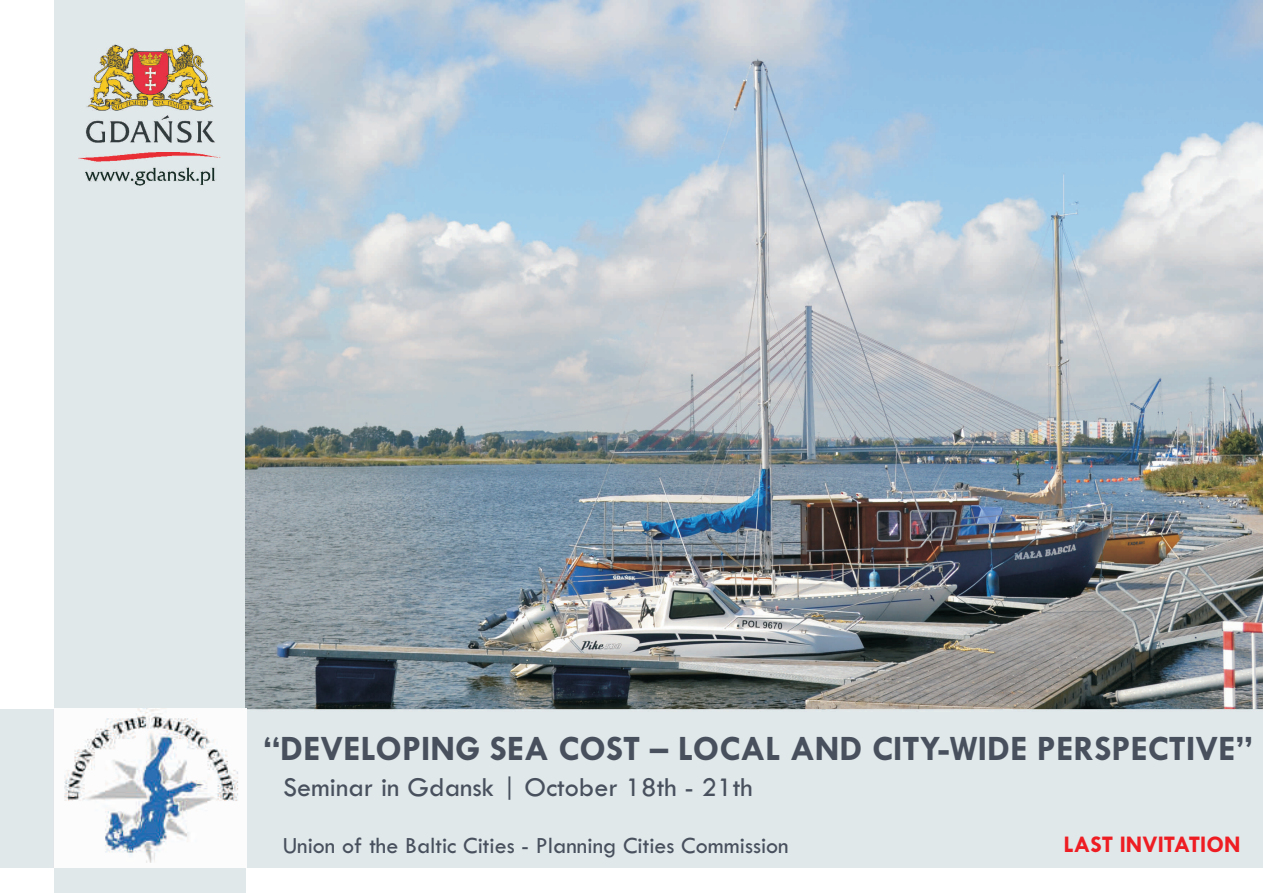
<style>
.page{position:relative;width:1263px;height:893px;background:#fff}
.page>*{position:absolute;margin:0;border:0;box-sizing:border-box;transform-origin:0 0}
.t1{font:700 36px "Tw Cen";color:#48505e}
.t2{font:28.2px "Tw Cen";color:#48505e}
.t3{font:24px "Tw Cen";color:#48505e}
.t4{font:700 24px "Tw Cen";color:#ee1d23}
</style>
<div class="page">
<img style="left:245px;top:1px;width:1017px;height:708px">
<img style="left:64px;top:708px;width:182px;height:155px">
<img style="left:84px;top:42px;width:135px;height:104px">
<img style="left:78px;top:152px;width:143px;height:33px">
<p class="t1" style="left:263px;top:735px;width:991px">“DEVELOPING SEA COST – LOCAL AND CITY-WIDE PERSPECTIVE”</p>
<p class="t2" style="left:283px;top:776px;width:471px">Seminar in Gdansk | October 18th - 21th</p>
<p class="t3" style="left:283px;top:836px;width:508px">Union of the Baltic Cities - Planning Cities Commission</p>
<p class="t4" style="left:1063px;top:836px;width:179px">LAST INVITATION</p>
</div>
